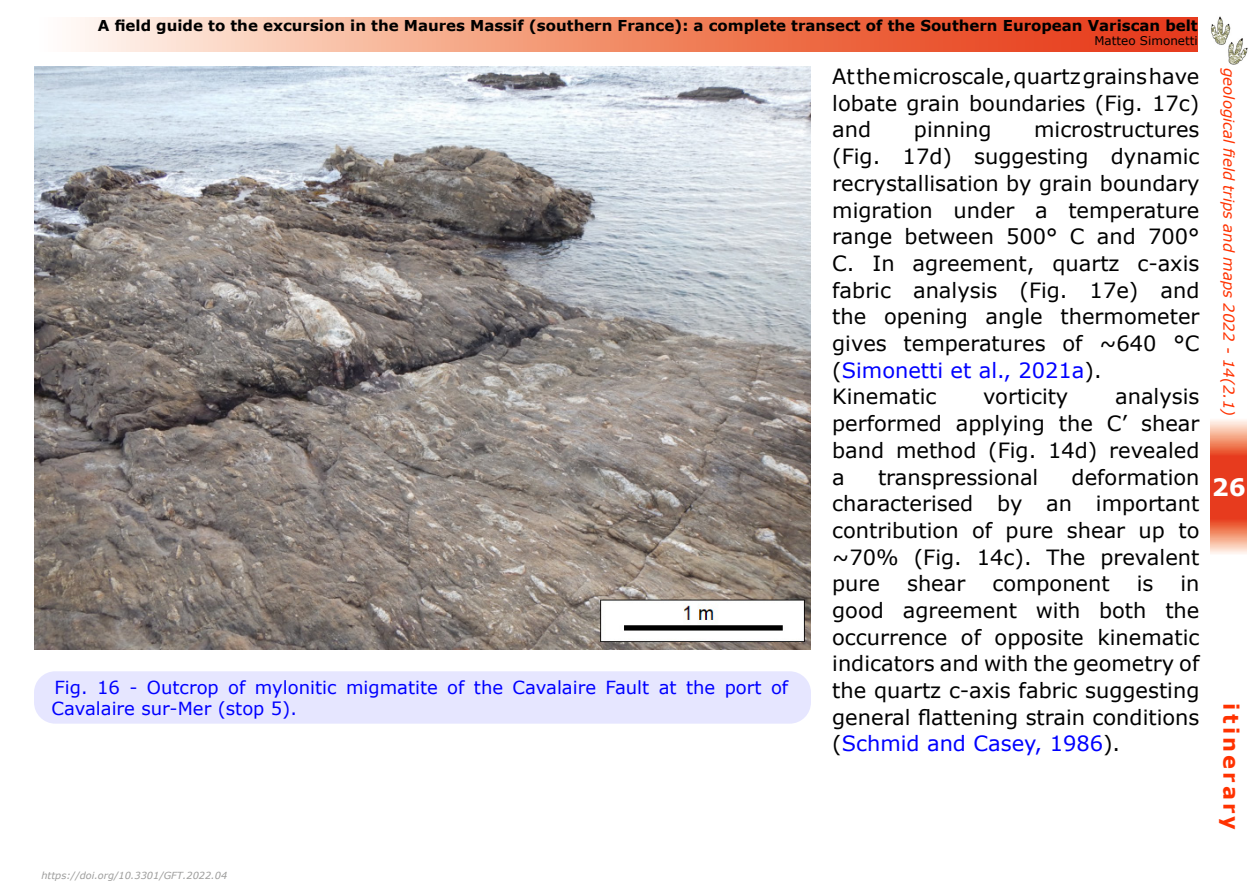
<style>
.page{position:relative;width:1259px;height:893px;background:#fff}
.page>*{position:absolute;margin:0;border:0;box-sizing:border-box;transform-origin:0 0}
.t1{font:700 24px "Verdana";color:#fff}
.t2{font:21px/26.7px "Verdana";color:#000;text-align:justify}
.t3{font:700 21px "Verdana";letter-spacing:.15em;color:#ff3200}
.t4{font:18px/21.6px "Verdana";color:#00f}
.t5{font:700 15px "Verdana";color:#000}
.t6{font:italic 15px "Verdana";color:#ff3200}
.t7{font:12px "Verdana";color:#000}
.t8{font:italic 9.75px "Verdana";color:#9d9d9c}
.s1{color:#00f}
</style>
<div class="page">
<svg style="left:1210px;top:420px;width:37px;height:134px"></svg>
<svg style="left:71px;top:17px;width:1126px;height:34px"></svg>
<img style="left:1211px;top:16px;width:37px;height:49px">
<img style="left:34px;top:67px;width:777px;height:582px">
<div style="left:34px;top:671px;width:777px;height:53px;background:#e6e6ff;border-radius:21px"></div>
<p class="t5" style="left:98px;top:15px;width:1101px">A field guide to the excursion in the Maures Massif (southern France): a complete transect of the Southern European Variscan belt</p>
<p class="t7" style="left:1094px;top:33px;width:105px">Matteo Simonetti</p>
<p class="t4" style="left:52px;top:676px;width:738px">Fig. 16 - Outcrop of mylonitic migmatite of the Cavalaire Fault at the port of<br>Cavalaire sur-Mer (stop 5).</p>
<p class="t2" style="left:832px;top:63px;width:369px">At the microscale, quartz grains have lobate grain boundaries (Fig. 17c) and</p>
<p class="t2" style="left:832px;top:117px;width:369px;text-align:left;text-indent:202px">microstructures (Fig. 17d) suggesting dynamic recrystallisation by grain boundary migration under a temperature range between 500° C and 700°<br>C. In agreement, quartz c-axis fabric analysis (Fig. 17e) and the opening angle thermometer gives temperatures of ~640 °C (<span class="s1">Simonetti et al., 2021a</span>).<br>Kinematic</p>
<p class="t2" style="left:914px;top:117px;width:79px">pinning</p>
<p class="t2" style="left:832px;top:384px;width:369px;text-indent:283px">analysis performed applying the C’ shear band method (Fig. 14d) revealed a</p>
<p class="t2" style="left:983px;top:384px;width:87px">vorticity</p>
<p class="t2" style="left:832px;top:464px;width:369px;text-indent:239px">deformation characterised by an important contribution of pure shear up to ~70% (Fig. 14c). The prevalent pure</p>
<p class="t2" style="left:878px;top:464px;width:162px">transpressional</p>
<p class="t2" style="left:907px;top:571px;width:60px">shear</p>
<p class="t2" style="left:992px;top:571px;width:119px">component</p>
<p class="t2" style="left:1136px;top:571px;width:18px">is</p>
<p class="t2" style="left:832px;top:571px;width:369px;text-indent:348px">in good agreement with both the occurrence of opposite kinematic indicators and with the geometry of the quartz c-axis fabric suggesting general flattening strain conditions (<span class="s1">Schmid and Casey, 1986</span>).</p>
<p class="t6" style="left:1238px;top:68px;width:350px;rotate:90deg">geological field trips and maps 2022 - 14(2.1)</p>
<p class="t1" style="left:1211px;top:471px;width:36px">26</p>
<p class="t3" style="left:1244px;top:703px;width:128px;rotate:90deg">itinerary</p>
<p class="t8" style="left:41px;top:870px;width:187px">https://doi.org/10.3301/GFT.2022.04</p>
</div>
